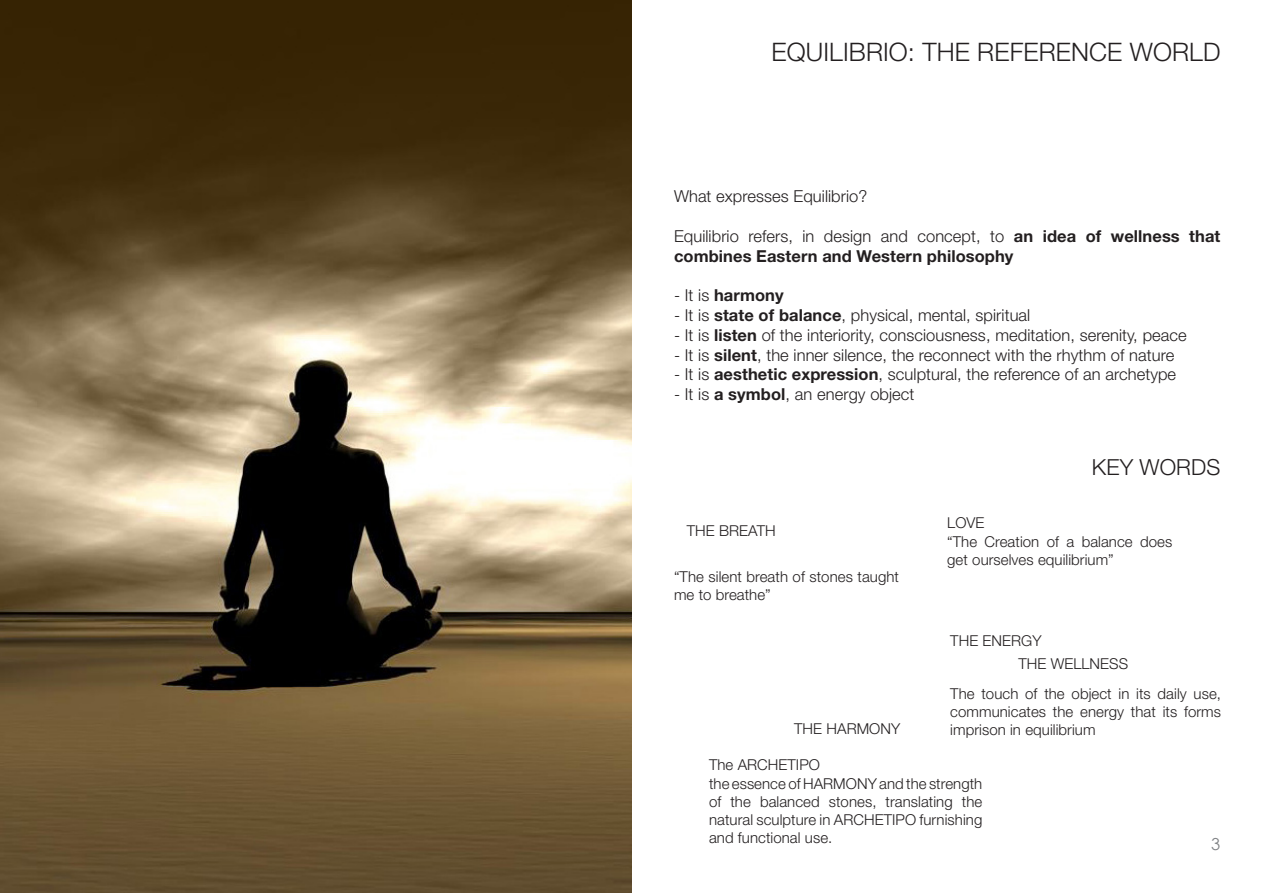
<style>
.page{position:relative;width:1263px;height:893px;background:#fff}
.page>*{position:absolute;margin:0;border:0;box-sizing:border-box;transform-origin:0 0}
.t1{font:300 25.5px "Helvetica Neue LT Std";letter-spacing:.005em;color:#231f20}
.t2{font:300 22.2px "Helvetica Neue LT Std";letter-spacing:.005em;color:#231f20}
.t3{font:300 16.5px "Helvetica Neue LT Std";letter-spacing:.005em;color:#231f20}
.t4{font:700 16.5px/19.8px "Helvetica Neue LT Std";letter-spacing:.005em;color:#231f20}
.t5{font:16.5px "Century Gothic";color:#808285}
.t6{font:300 15px/18px "Helvetica Neue LT Std";letter-spacing:.005em;color:#231f20}
.s1{font-weight:300}
.s2{font-weight:700}
</style>
<div class="page">
<img style="left:0;top:0;width:631px;height:893px">
<p class="t1" style="left:772px;top:36px;width:450px">EQUILIBRIO: THE REFERENCE WORLD</p>
<p class="t3" style="left:674px;top:186px;width:195px">What expresses Equilibrio?</p>
<p class="t4" style="left:674px;top:226px;width:548px"><span class="s1">Equilibrio refers, in design and concept, to</span> an idea of wellness that combines Eastern and Western philosophy</p>
<p class="t4" style="left:674px;top:285px;width:111px"><span class="s1">- It is</span> harmony</p>
<p class="t3" style="left:674px;top:305px;width:358px">- It is <span class="s2">state of balance</span>, physical, mental, spiritual</p>
<p class="t3" style="left:674px;top:325px;width:514px">- It is <span class="s2">listen</span> of the interiority, consciousness, meditation, serenity, peace</p>
<p class="t3" style="left:674px;top:345px;width:502px">- It is <span class="s2">silent</span>, the inner silence, the reconnect with the rhythm of nature</p>
<p class="t3" style="left:674px;top:364px;width:504px">- It is <span class="s2">aesthetic expression</span>, sculptural, the reference of an archetype</p>
<p class="t3" style="left:674px;top:384px;width:242px">- It is <span class="s2">a symbol</span>, an energy object</p>
<p class="t6" style="left:687px;top:522px;width:90px">THE BREATH</p>
<p class="t6" style="left:674px;top:567px;width:226px">“The silent breath of stones taught me to breathe”</p>
<p class="t6" style="left:947px;top:513px;width:39px">LOVE</p>
<p class="t2" style="left:1092px;top:454px;width:130px">KEY WORDS</p>
<p class="t6" style="left:947px;top:533px;width:227px">“The Creation of a balance does get ourselves equilibrium”</p>
<p class="t6" style="left:950px;top:631px;width:93px">THE ENERGY</p>
<p class="t6" style="left:1018px;top:655px;width:111px">THE WELLNESS</p>
<p class="t6" style="left:950px;top:685px;width:272px">The touch of the object in its daily use, communicates the energy that its forms</p>
<p class="t6" style="left:794px;top:720px;width:108px">THE HARMONY</p>
<p class="t6" style="left:950px;top:721px;width:147px">imprison in equilibrium</p>
<p class="t6" style="left:709px;top:755px;width:112px">The ARCHETIPO</p>
<p class="t6" style="left:709px;top:775px;width:275px;text-align:justify">the essence of HARMONY and the strength of the balanced stones, translating the natural sculpture in ARCHETIPO furnishing and functional use.</p>
<p class="t5" style="left:1211px;top:834px;width:11px">3</p>
</div>
